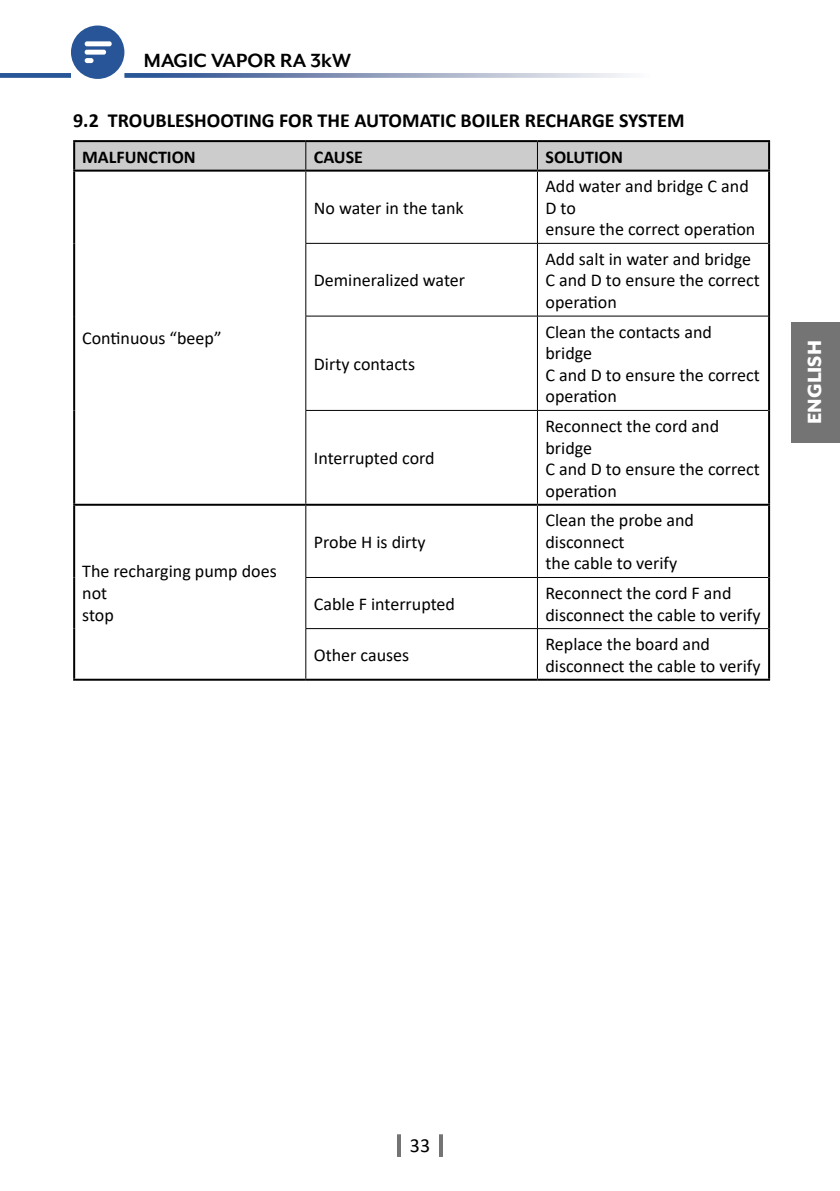
<style>
.page{position:relative;width:840px;height:1191px;background:#fff}
.page>*{position:absolute;margin:0;border:0;box-sizing:border-box;transform-origin:0 0}
.t1{font:700 22px "Mr Eaves XL Mod OT";color:#000}
.t2{font:800 22px "Mr Eaves XL Mod OT";color:#fff}
.t3{font:700 20px "Calibri";color:#000}
.t4{font:20px "Calibri";color:#000}
.t5{font:18px/21.6px "Calibri";color:#000}
.t6{font:700 18px "Calibri";color:#000}
</style>
<div class="page">
<svg style="left:71px;top:26px;width:53px;height:53px"></svg>
<svg style="left:124px;top:73px;width:504px;height:5px;background:#92a2c1"></svg>
<div style="left:0;top:73px;width:71px;height:5px;background:#285597"></div>
<hr style="left:397px;top:1134px;width:4px;height:23px;background:#757474">
<hr style="left:439px;top:1134px;width:4px;height:23px;background:#757474">
<div style="left:791px;top:322px;width:48px;height:120px;background:#757474"></div>
<svg style="left:75px;top:142px;width:692px;height:28px;background:#c8c8c8"></svg>
<hr style="left:305px;top:172px;width:1px;height:71px;background:#000">
<hr style="left:537px;top:172px;width:1px;height:71px;background:#000">
<hr style="left:305px;top:244px;width:1px;height:72px;background:#000">
<hr style="left:537px;top:244px;width:1px;height:72px;background:#000">
<hr style="left:305px;top:316px;width:1px;height:94px;background:#000">
<hr style="left:537px;top:316px;width:1px;height:94px;background:#000">
<hr style="left:305px;top:411px;width:1px;height:93px;background:#000">
<hr style="left:537px;top:411px;width:1px;height:93px;background:#000">
<hr style="left:305px;top:506px;width:1px;height:71px;background:#000">
<hr style="left:537px;top:506px;width:1px;height:71px;background:#000">
<hr style="left:305px;top:578px;width:1px;height:50px;background:#000">
<hr style="left:537px;top:578px;width:1px;height:50px;background:#000">
<hr style="left:305px;top:629px;width:1px;height:49px;background:#000">
<hr style="left:537px;top:629px;width:1px;height:49px;background:#000">
<hr style="left:73px;top:140px;width:232px;height:2px;background:#000">
<hr style="left:73px;top:142px;width:2px;height:28px;background:#000">
<hr style="left:305px;top:140px;width:232px;height:2px;background:#000">
<hr style="left:537px;top:140px;width:232px;height:2px;background:#000">
<hr style="left:767px;top:142px;width:2px;height:28px;background:#000">
<hr style="left:73px;top:170px;width:232px;height:2px;background:#000">
<hr style="left:305px;top:170px;width:232px;height:2px;background:#000">
<hr style="left:537px;top:170px;width:232px;height:2px;background:#000">
<hr style="left:305px;top:243px;width:232px;height:1px;background:#000">
<hr style="left:537px;top:243px;width:230px;height:1px;background:#000">
<hr style="left:305px;top:316px;width:232px;height:1px;background:#000">
<hr style="left:537px;top:316px;width:230px;height:1px;background:#000">
<hr style="left:305px;top:410px;width:232px;height:1px;background:#000">
<hr style="left:537px;top:410px;width:230px;height:1px;background:#000">
<hr style="left:305px;top:577px;width:232px;height:1px;background:#000">
<hr style="left:537px;top:577px;width:230px;height:1px;background:#000">
<hr style="left:73px;top:172px;width:2px;height:71px;background:#000">
<hr style="left:73px;top:243px;width:2px;height:73px;background:#000">
<hr style="left:73px;top:316px;width:2px;height:94px;background:#000">
<hr style="left:73px;top:410px;width:2px;height:94px;background:#000">
<hr style="left:767px;top:172px;width:2px;height:71px;background:#000">
<hr style="left:767px;top:243px;width:2px;height:73px;background:#000">
<hr style="left:767px;top:316px;width:2px;height:94px;background:#000">
<hr style="left:767px;top:410px;width:2px;height:94px;background:#000">
<hr style="left:73px;top:504px;width:232px;height:2px;background:#000">
<hr style="left:73px;top:506px;width:2px;height:71px;background:#000">
<hr style="left:73px;top:577px;width:2px;height:51px;background:#000">
<hr style="left:73px;top:628px;width:2px;height:50px;background:#000">
<hr style="left:73px;top:678px;width:232px;height:2px;background:#000">
<hr style="left:305px;top:504px;width:232px;height:2px;background:#000">
<hr style="left:537px;top:504px;width:232px;height:2px;background:#000">
<hr style="left:767px;top:506px;width:2px;height:71px;background:#000">
<hr style="left:767px;top:577px;width:2px;height:51px;background:#000">
<hr style="left:767px;top:628px;width:2px;height:50px;background:#000">
<hr style="left:305px;top:678px;width:232px;height:2px;background:#000">
<hr style="left:537px;top:678px;width:232px;height:2px;background:#000">
<hr style="left:305px;top:628px;width:232px;height:1px;background:#000">
<hr style="left:537px;top:628px;width:230px;height:1px;background:#000">
<p class="t1" style="left:144px;top:49px;width:208px">MAGIC VAPOR RA 3kW</p>
<p class="t3" style="left:73px;top:106px;width:612px">9.2 TROUBLESHOOTING FOR THE AUTOMATIC BOILER RECHARGE SYSTEM</p>
<p class="t6" style="left:82px;top:144px;width:115px">MALFUNCTION</p>
<p class="t6" style="left:313px;top:144px;width:51px">CAUSE</p>
<p class="t6" style="left:545px;top:144px;width:79px">SOLUTION</p>
<p class="t5" style="left:82px;top:327px;width:141px">Continuous “beep”</p>
<p class="t5" style="left:82px;top:560px;width:196px">The recharging pump does not<br>stop</p>
<p class="t5" style="left:314px;top:196px;width:151px">No water in the tank</p>
<p class="t5" style="left:314px;top:269px;width:153px">Demineralized water</p>
<p class="t5" style="left:314px;top:353px;width:103px">Dirty contacts</p>
<p class="t5" style="left:314px;top:447px;width:122px">Interrupted cord</p>
<p class="t5" style="left:314px;top:530px;width:113px">Probe H is dirty</p>
<p class="t5" style="left:545px;top:175px;width:211px">Add water and bridge C and<br>D to<br>ensure the correct operation</p>
<p class="t5" style="left:545px;top:248px;width:216px">Add salt in water and bridge<br>C and D to ensure the correct operation</p>
<p class="t5" style="left:545px;top:320px;width:216px">Clean the contacts and bridge<br>C and D to ensure the correct operation</p>
<p class="t5" style="left:545px;top:415px;width:216px">Reconnect the cord and bridge<br>C and D to ensure the correct operation</p>
<p class="t5" style="left:545px;top:509px;width:150px">Clean the probe and disconnect<br>the cable to verify</p>
<p class="t5" style="left:314px;top:592px;width:143px">Cable F interrupted</p>
<p class="t5" style="left:545px;top:582px;width:216px">Reconnect the cord F and disconnect the cable to verify</p>
<p class="t5" style="left:314px;top:643px;width:97px">Other causes</p>
<p class="t5" style="left:545px;top:633px;width:216px">Replace the board and disconnect the cable to verify</p>
<p class="t2" style="left:803px;top:424px;width:85px;rotate:-90deg">ENGLISH</p>
<p class="t4" style="left:409px;top:1131px;width:22px">33</p>
</div>
